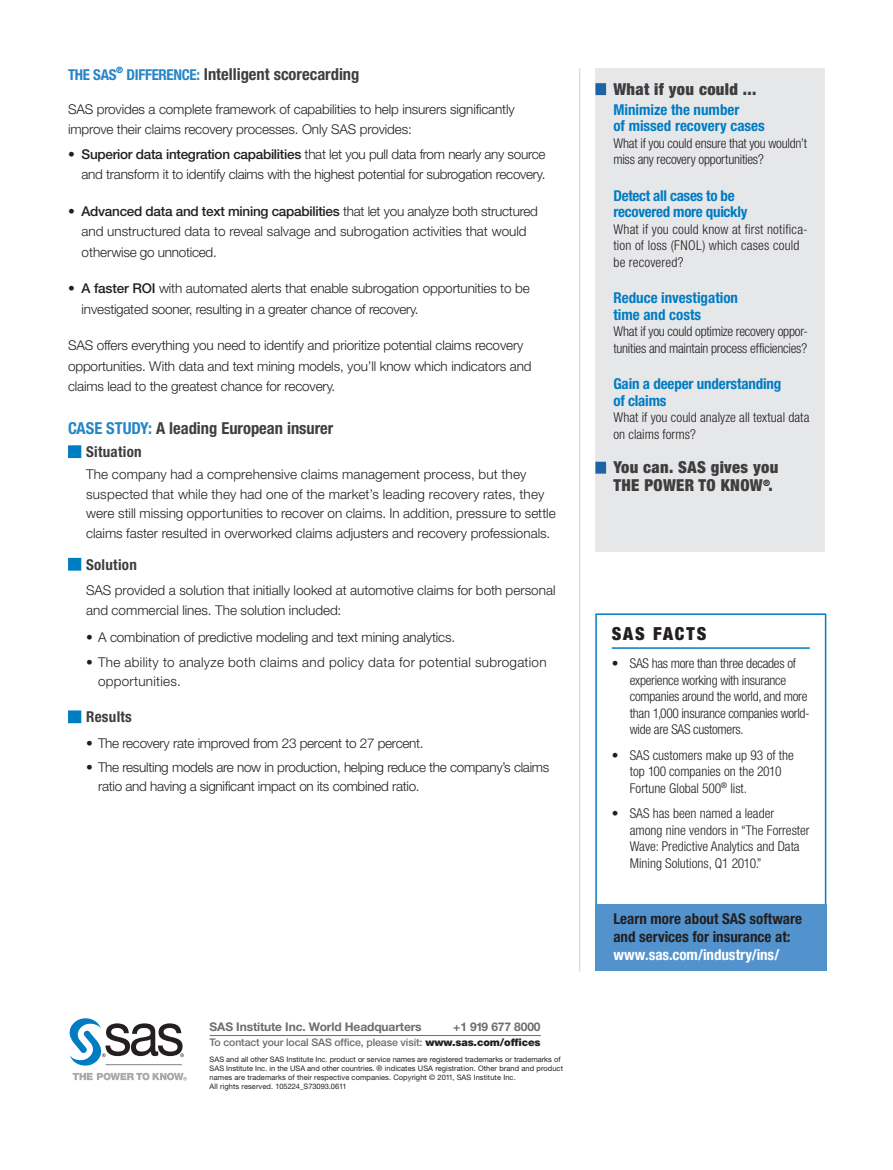
<style>
.page{position:relative;width:893px;height:1170px;background:#fff}
.page>*{position:absolute;margin:0;border:0;box-sizing:border-box;transform-origin:0 0}
.t1{font:900 condensed 18px "Helvetica Neue LT Std";letter-spacing:.1em;color:#231f20}
.t2{font:700 condensed 16.5px "Helvetica Neue LT Std";color:#3e3e3f}
.t3{font:900 condensed 16.5px/18px "Helvetica Neue LT Std";letter-spacing:.02em;color:#3e3e3f}
.t4{font:700 condensed 15px/16.5px "Helvetica Neue LT Std";letter-spacing:-.005em;color:#007cc2}
.t5{font:700 condensed 15px/18px "Helvetica Neue LT Std";color:#231f20}
.t6{font:700 condensed 15px "Helvetica Neue LT Std";color:#fff}
.t7{font:700 condensed 15px "Helvetica Neue LT Std";letter-spacing:.02em;color:#3e3e3f}
.t8{font:300 13.5px/20.2px "Helvetica Neue LT Std";letter-spacing:-.01em;color:#231f20}
.t9{font:300 condensed 13.5px/16.5px "Helvetica Neue LT Std";letter-spacing:-.01em;color:#231f20}
.t10{font:300 13.5px/19.5px "Helvetica Neue LT Std";letter-spacing:.02em;color:#231f20}
.t11{font:300 condensed 13.5px/16.5px "Helvetica Neue LT Std";letter-spacing:.015em;color:#231f20}
.t12{font:700 12px "Helvetica Neue LT Std";letter-spacing:-.01em;color:#6c6d70}
.t13{font:500 10.5px "Helvetica Neue LT Std";letter-spacing:-.01em;color:#6c6d70}
.t14{font:7.5px/9px "Helvetica Neue LT Std";color:#231f20}
.s1{font-size:15px;color:#2585c6}
.s2{font-weight:500}
.s3{color:#2585c6}
.s4{font-weight:900;color:#231f20}
</style>
<div class="page">
<div style="left:595px;top:68px;width:230px;height:484px;background:#e6e7e9"></div>
<div style="left:595px;top:83px;width:11px;height:12px;background:#1d64a6"></div>
<div style="left:595px;top:461px;width:11px;height:12px;background:#1d64a6"></div>
<div style="left:68px;top:445px;width:13px;height:13px;background:#007cc2"></div>
<div style="left:68px;top:558px;width:13px;height:12px;background:#007cc2"></div>
<div style="left:68px;top:710px;width:13px;height:13px;background:#007cc2"></div>
<hr style="left:612px;top:647px;width:198px;height:1px;background:#007cc2">
<div style="left:595px;top:613px;width:231px;height:300px;border:2px solid #007cc2"></div>
<div style="left:595px;top:904px;width:231px;height:66px;background:#5293ce"></div>
<hr style="left:579px;top:68px;width:1px;height:903px;background:#d1d2d4">
<hr style="left:210px;top:1035px;width:331px;height:1px;background:#6c6d70">
<svg style="left:69px;top:1018px;width:118px;height:62px"></svg>
<hr style="left:106px;top:1064px;width:76px;height:1px;background:#808285">
<p class="t2" style="left:68px;top:64px;width:293px"><span class="s1">THE SAS</span><sup>®</sup> <span class="s1">di fference:</span> Intelligent scorecarding</p>
<p class="t8" style="left:68px;top:98px;width:448px">SAS provides a complete framework of capabilities to help insurers significantly improve their claims recovery processes. Only SAS provides:</p>
<p class="t8" style="left:68px;top:144px;width:479px;text-align:right">• <span class="s2">Superior data integration capabilities</span> that let you pull data from nearly any source and transform it to identify claims with the highest potential for subrogation recovery.</p>
<p class="t8" style="left:82px;top:201px;width:458px;text-indent:-14px">• <span class="s2">Advanced data and text mining capabilities</span> that let you analyze both structured and unstructured data to reveal salvage and subrogation activities that would otherwise go unnoticed.</p>
<p class="t8" style="left:82px;top:278px;width:450px;text-indent:-14px">• <span class="s2">A faster ROI</span> with automated alerts that enable subrogation opportunities to be investigated sooner, resulting in a greater chance of recovery.</p>
<p class="t8" style="left:68px;top:335px;width:465px">SAS offers everything you need to identify and prioritize potential claims recovery opportunities. With data and text mining models, you’ll know which indicators and claims lead to the greatest chance for recovery.</p>
<p class="t2" style="left:68px;top:418px;width:267px"><span class="s3">CASE STUDY:</span> A leading European insurer</p>
<p class="t7" style="left:86px;top:442px;width:57px">Situation</p>
<p class="t8" style="left:86px;top:464px;width:471px;line-height:19.5px">The company had a comprehensive claims management process, but they suspected that while they had one of the market’s leading recovery rates, they were still missing opportunities to recover on claims. In addition, pressure to settle claims faster resulted in overworked claims adjusters and recovery professionals.</p>
<p class="t7" style="left:86px;top:555px;width:52px">Solution</p>
<p class="t8" style="left:86px;top:580px;width:471px;line-height:19.5px">SAS provided a solution that initially looked at automotive claims for both personal and commercial lines. The solution included:</p>
<p class="t8" style="left:86px;top:627px;width:371px">• A combination of predictive modeling and text mining analytics.</p>
<p class="t10" style="left:98px;top:651px;width:450px;text-indent:-12px">• The ability to analyze both claims and policy data for potential subrogation opportunities.</p>
<p class="t7" style="left:86px;top:707px;width:47px">Results</p>
<p class="t8" style="left:86px;top:732px;width:339px">• The recovery rate improved from 23 percent to 27 percent.</p>
<p class="t8" style="left:98px;top:757px;width:453px;line-height:19.5px;text-indent:-12px">• The resulting models are now in production, helping reduce the company’s claims ratio and having a significant impact on its combined ratio.</p>
<p class="t12" style="left:210px;top:1019px;width:214px">SAS Institute Inc. World Headquarters</p>
<p class="t12" style="left:453px;top:1019px;width:89px">+1 919 677 8000</p>
<p class="t13" style="left:210px;top:1036px;width:333px">To contact your local SAS office, please visit: <span class="s4">www.sas.com/offices</span></p>
<p class="t14" style="left:210px;top:1054px;width:355px">SAS and all other SAS Institute Inc. product or service names are registered trademarks or trademarks of SAS Institute Inc. in the USA and other countries. ® indicates USA registration. Other brand and product names are trademarks of their respective companies. Copyright © 2011, SAS Institute Inc.<br>All rights reserved. 105224_S73093.0611</p>
<p class="t3" style="left:613px;top:80px;width:145px">What if you could ...</p>
<p class="t4" style="left:613px;top:101px;width:153px">Minimize the number<br>of missed recovery cases</p>
<p class="t9" style="left:613px;top:135px;width:195px">What if you could ensure that you wouldn’t miss any recovery opportunities?</p>
<p class="t4" style="left:613px;top:187px;width:135px">Detect all cases to be recovered more quickly</p>
<p class="t11" style="left:613px;top:221px;width:196px">What if you could know at first notifica&shy;tion of loss (FNOL) which cases could be recovered?</p>
<p class="t4" style="left:613px;top:289px;width:126px">Reduce investigation time and costs</p>
<p class="t9" style="left:613px;top:323px;width:196px">What if you could optimize recovery oppor&shy;tunities and maintain process efficiencies?</p>
<p class="t4" style="left:613px;top:375px;width:169px">Gain a deeper understanding of claims</p>
<p class="t9" style="left:613px;top:409px;width:198px">What if you could analyze all textual data on claims forms?</p>
<p class="t3" style="left:613px;top:458px;width:166px">You can. SAS gives you<br>THE POWER TO KNOW<sup>®</sup>.</p>
<h1 class="t1" style="left:612px;top:622px;width:96px">SAS FACTS</h1>
<p class="t9" style="left:630px;top:655px;width:181px;text-indent:-18px">• SAS has more than three decades of experience working with insurance companies around the world, and more than 1,000 insurance companies world&shy;wide are SAS customers.</p>
<p class="t9" style="left:630px;top:746px;width:166px;text-indent:-18px">• SAS customers make up 93 of the top 100 companies on the 2010<br>Fortune Global 500<sup>®</sup> list.</p>
<p class="t9" style="left:630px;top:805px;width:181px;text-indent:-18px">• SAS has been named a leader among nine vendors in “The Forrester<br>Wave: Predictive Analytics and Data<br>Mining Solutions, Q1 2010.”</p>
<p class="t5" style="left:613px;top:909px;width:190px">Learn more about SAS software and services for insurance at:</p>
<p class="t6" style="left:613px;top:945px;width:167px">www.sas.com/industry/ins/</p>
</div>
